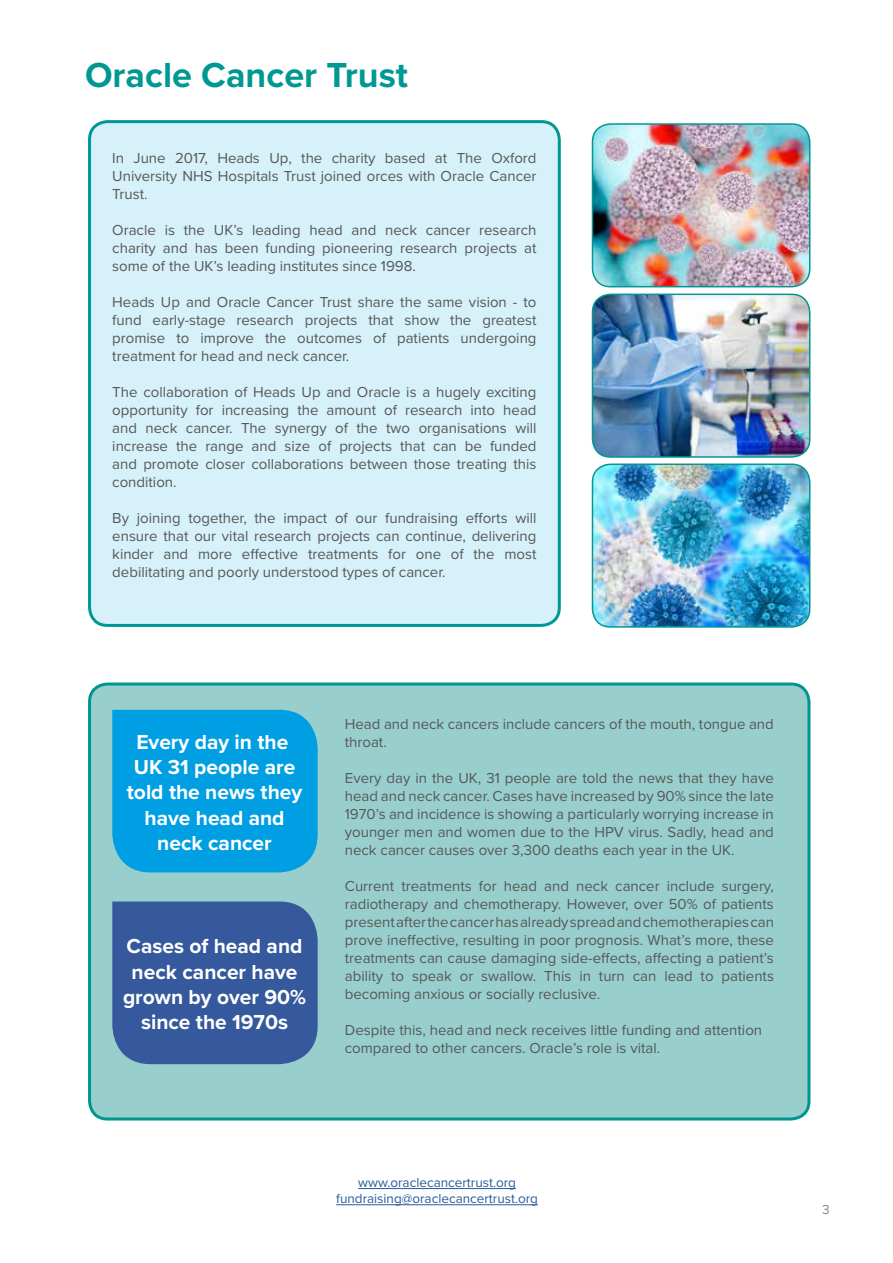
<style>
.page{position:relative;width:893px;height:1263px;background:#fff}
.page>*{position:absolute;margin:0;border:0;box-sizing:border-box;transform-origin:0 0}
.t1{font:700 36px "Proxima Nova";color:#009892}
.t2{font:700 21px/25.2px "Proxima Nova";color:#fff;text-align:center}
.t3{font:15px/18px "Proxima Nova";color:#575756;text-align:justify}
.t4{font:13.5px/16.2px "Proxima Nova";color:#275b9b;text-align:center}
.t5{font:13.5px "Proxima Nova";color:#878787}
</style>
<div class="page">
<hr style="left:358px;top:1188px;width:158px;height:1px;background:#275b9b">
<hr style="left:336px;top:1204px;width:202px;height:1px;background:#275b9b">
<div style="left:90px;top:122px;width:469px;height:503px;background:#d6f1f9;border-radius:18px"></div>
<div style="left:88px;top:120px;width:473px;height:507px;border:3px solid #009892;border-radius:18px"></div>
<div style="left:90px;top:684px;width:719px;height:435px;background:#98cfcd;border-radius:18px"></div>
<div style="left:88px;top:682px;width:722px;height:438px;border:3px solid #00968f;border-radius:18px"></div>
<div style="left:112px;top:710px;width:206px;height:162px;background:#009fe3"></div>
<div style="left:112px;top:901px;width:206px;height:163px;background:#35599c"></div>
<img style="left:592px;top:294px;width:218px;height:163px">
<div style="left:592px;top:294px;width:218px;height:164px;border:2px solid #009892;border-radius:18px"></div>
<img style="left:592px;top:464px;width:218px;height:163px">
<div style="left:592px;top:463px;width:218px;height:165px;border:2px solid #009892;border-radius:18px"></div>
<img style="left:592px;top:124px;width:218px;height:163px">
<div style="left:592px;top:123px;width:218px;height:164px;border:2px solid #009892;border-radius:18px"></div>
<h1 class="t1" style="left:85px;top:48px;width:325px">Oracle Cancer Trust</h1>
<p class="t3" style="left:112px;top:149px;width:426px">In June 2017, Heads Up, the charity based at The Oxford University NHS Hospitals Trust joined orces with Oracle Cancer Trust.</p>
<p class="t3" style="left:112px;top:221px;width:426px">Oracle is the UK’s leading head and neck cancer research charity and has been funding pioneering research projects at some of the UK’s leading institutes since 1998.</p>
<p class="t3" style="left:112px;top:293px;width:426px">Heads Up and Oracle Cancer Trust share the same vision - to fund early-stage research projects that show the greatest promise to improve the outcomes of patients undergoing treatment for head and neck cancer.</p>
<p class="t3" style="left:112px;top:383px;width:426px">The collaboration of Heads Up and Oracle is a hugely exciting opportunity for increasing the amount of research into head and neck cancer. The synergy of the two organisations will increase the range and size of projects that can be funded and promote closer collaborations between those treating this condition.</p>
<p class="t3" style="left:112px;top:509px;width:426px">By joining together, the impact of our fundraising efforts will ensure that our vital research projects can continue, delivering kinder and more effective treatments for one of the most debilitating and poorly understood types of cancer.</p>
<h2 class="t2" style="left:127px;top:729px;width:177px">Every day in the<br>UK 31 people are told the news they have head and neck cancer</h2>
<h2 class="t2" style="left:123px;top:933px;width:185px">Cases of head and neck cancer have grown by over 90% since the 1970s</h2>
<p class="t3" style="left:345px;top:714px;width:430px">Head and neck cancers include cancers of the mouth, tongue and throat.</p>
<p class="t3" style="left:345px;top:768px;width:431px">Every day in the UK, 31 people are told the news that they have head and neck cancer. Cases have increased by 90% since the late 1970’s and incidence is showing a particularly worrying increase in younger men and women due to the HPV virus. Sadly, head and neck cancer causes over 3,300 deaths each year in the UK.</p>
<p class="t3" style="left:345px;top:876px;width:431px">Current treatments for head and neck cancer include surgery, radiotherapy and chemotherapy. However, over 50% of patients present after the cancer has already spread and chemotherapies can prove ineffective, resulting in poor prognosis. What’s more, these treatments can cause damaging side-effects, affecting a patient’s ability to speak or swallow. This in turn can lead to patients becoming anxious or socially reclusive.</p>
<p class="t3" style="left:345px;top:1020px;width:419px">Despite this, head and neck receives little funding and attention compared to other cancers. Oracle’s role is vital.</p>
<p class="t4" style="left:336px;top:1173px;width:203px">www.oraclecancertrust.org fundraising@oraclecancertrust.org</p>
<p class="t5" style="left:822px;top:1199px;width:9px">3</p>
</div>
